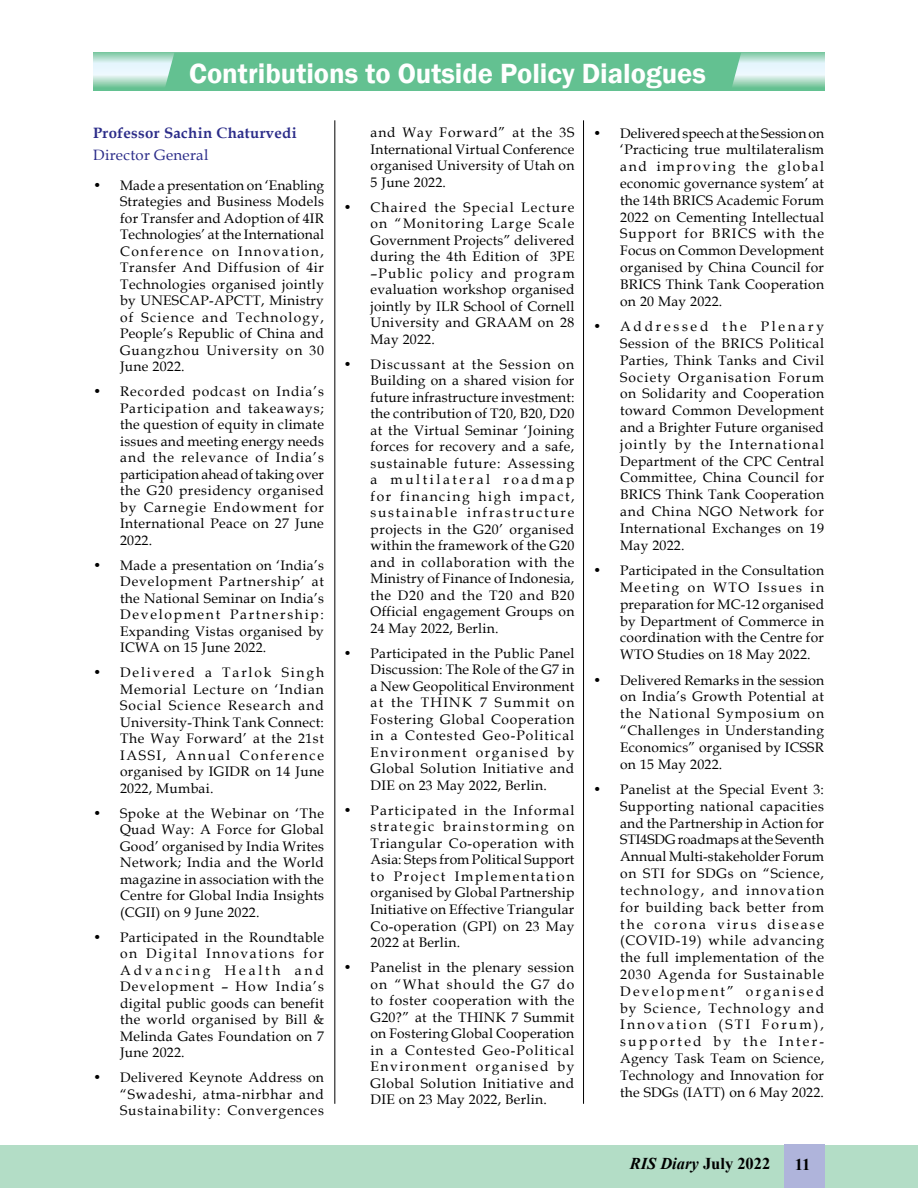
<style>
.page{position:relative;width:918px;height:1188px;background:#fff}
.page>*{position:absolute;margin:0;border:0;box-sizing:border-box;transform-origin:0 0}
.t1{font:600 28.5px "Franklin Gothic";color:#fff}
.t2{font:italic 700 16.5px "Times New Roman";color:#000}
.t3{font:700 16.5px "Times New Roman";color:#000}
.t4{font:700 15px "Book Antiqua";letter-spacing:.02em;color:#2b2c89}
.t5{font:15px "Book Antiqua";letter-spacing:.02em;color:#2b2c89}
.t6{font:13.8px/16.5px "Book Antiqua";letter-spacing:.02em;color:#000;text-align:justify}
.s1{font-style:normal}
</style>
<div class="page">
<div style="left:0;top:1145px;width:918px;height:43px;background:#b3ddc6"></div>
<div style="left:784px;top:1145px;width:40px;height:43px;background:#afb4db"></div>
<svg style="left:93px;top:53px;width:731px;height:37px;background:#bce3d6"></svg>
<div style="left:164px;top:53px;width:577px;height:37px;background:#63c191"></div>
<hr style="left:334px;top:120px;width:1px;height:984px;background:#000">
<hr style="left:583px;top:120px;width:1px;height:984px;background:#000">
<h1 class="t1" style="left:189px;top:56px;width:518px">Contributions to Outside Policy Dialogues</h1>
<p class="t4" style="left:93px;top:123px;width:205px">Professor Sachin Chaturvedi</p>
<p class="t5" style="left:93px;top:145px;width:117px">Director General</p>
<p class="t6" style="left:120px;top:176px;width:205px;text-indent:-27px">• Made a presentation on ‘Enabling Strategies and Business Models for Transfer and Adoption of 4IR Technologies’ at the International Conference on Innovation, Transfer And Diffusion of 4ir Technologies organised jointly by UNESCAP-APCTT, Ministry of Science and Technology, People’s Republic of China and Guangzhou University on 30<br>June 2022.</p>
<p class="t6" style="left:120px;top:383px;width:205px;text-indent:-27px">• Recorded podcast on India’s Participation and takeaways; the question of equity in climate issues and meeting energy needs and the relevance of India’s participation ahead of taking over the G20 presidency organised by Carnegie Endowment for International Peace on 27 June 2022.</p>
<p class="t6" style="left:120px;top:557px;width:205px;text-indent:-27px">• Made a presentation on ‘India’s Development Partnership’ at the National Seminar on India’s Development Partnership:<br>Expanding Vistas organised by ICWA on 15 June 2022.</p>
<p class="t6" style="left:120px;top:664px;width:205px;text-indent:-27px">• Delivered a Tarlok Singh Memorial Lecture on ‘Indian Social Science Research and University-Think Tank Connect:<br>The Way Forward’ at the 21st IASSI, Annual Conference organised by IGIDR on 14 June 2022, Mumbai.</p>
<p class="t6" style="left:120px;top:805px;width:205px;text-indent:-27px">• Spoke at the Webinar on ‘The Quad Way: A Force for Global Good’ organised by India Writes Network; India and the World magazine in association with the Centre for Global India Insights (CGII) on 9 June 2022.</p>
<p class="t6" style="left:120px;top:929px;width:205px;text-indent:-27px">• Participated in the Roundtable on Digital Innovations for Advancing Health and Development – How India’s digital public goods can benefit the world organised by Bill &amp; Melinda Gates Foundation on 7<br>June 2022.</p>
<p class="t6" style="left:120px;top:1069px;width:205px;text-indent:-27px">• Delivered Keynote Address on “Swadeshi, atma-nirbhar and Sustainability: Convergences</p>
<p class="t6" style="left:371px;top:124px;width:205px">and Way Forward” at the 3S International Virtual Conference organised University of Utah on 5 June 2022.</p>
<p class="t6" style="left:371px;top:199px;width:205px;text-indent:-27px">• Chaired the Special Lecture on “Monitoring Large Scale Government Projects” delivered during the 4th Edition of 3PE –Public policy and program evaluation workshop organised jointly by ILR School of Cornell University and GRAAM on 28<br>May 2022.</p>
<p class="t6" style="left:371px;top:356px;width:205px;text-indent:-27px">• Discussant at the Session on Building on a shared vision for future infrastructure investment: the contribution of T20, B20, D20 at the Virtual Seminar ‘Joining forces for recovery and a safe, sustainable future: Assessing a multilateral roadmap for financing high impact, sustainable infrastructure projects in the G20’ organised within the framework of the G20 and in collaboration with the Ministry of Finance of Indonesia, the D20 and the T20 and B20<br>Official engagement Groups on 24 May 2022, Berlin.</p>
<p class="t6" style="left:371px;top:645px;width:205px;text-indent:-27px">• Participated in the Public Panel Discussion: The Role of the G7 in a New Geopolitical Environment at the THINK 7 Summit on Fostering Global Cooperation in a Contested Geo-Political Environment organised by Global Solution Initiative and DIE on 23 May 2022, Berlin.</p>
<p class="t6" style="left:371px;top:802px;width:205px;text-indent:-27px">• Participated in the Informal strategic brainstorming on Triangular Co-operation with Asia: Steps from Political Support to Project Implementation organised by Global Partnership Initiative on Effective Triangular Co-operation (GPI) on 23 May 2022 at Berlin.</p>
<p class="t6" style="left:371px;top:959px;width:205px;text-indent:-27px">• Panelist in the plenary session on “What should the G7 do to foster cooperation with the G20?” at the THINK 7 Summit on Fostering Global Cooperation in a Contested Geo-Political Environment organised by Global Solution Initiative and DIE on 23 May 2022, Berlin.</p>
<p class="t6" style="left:620px;top:124px;width:206px;text-indent:-27px">• Delivered speech at the Session on ‘Practicing true multilateralism and improving the global economic governance system’ at the 14th BRICS Academic Forum 2022 on Cementing Intellectual Support for BRICS with the Focus on Common Development organised by China Council for BRICS Think Tank Cooperation on 20 May 2022.</p>
<p class="t6" style="left:620px;top:318px;width:205px;text-indent:-27px">• Addressed the Plenary Session of the BRICS Political Parties, Think Tanks and Civil Society Organisation Forum on Solidarity and Cooperation toward Common Development and a Brighter Future organised jointly by the International Department of the CPC Central Committee, China Council for BRICS Think Tank Cooperation and China NGO Network for International Exchanges on 19<br>May 2022.</p>
<p class="t6" style="left:620px;top:562px;width:205px;text-indent:-27px">• Participated in the Consultation Meeting on WTO Issues in preparation for MC-12 organised by Department of Commerce in coordination with the Centre for WTO Studies on 18 May 2022.</p>
<p class="t6" style="left:620px;top:671px;width:205px;text-indent:-27px">• Delivered Remarks in the session on India’s Growth Potential at the National Symposium on “Challenges in Understanding Economics” organised by ICSSR on 15 May 2022.</p>
<p class="t6" style="left:620px;top:781px;width:205px;text-indent:-27px">• Panelist at the Special Event 3:<br>Supporting national capacities and the Partnership in Action for STI4SDG roadmaps at the Seventh Annual Multi-stakeholder Forum on STI for SDGs on “Science, technology, and innovation for building back better from the corona virus disease (COVID-19) while advancing the full implementation of the 2030 Agenda for Sustainable Development” organised by Science, Technology and Innovation (STI Forum), supported by the Inter-Agency Task Team on Science, Technology and Innovation for the SDGs (IATT) on 6 May 2022.</p>
<p class="t2" style="left:630px;top:1152px;width:142px">RIS Diary <span class="s1">July 2022</span></p>
<p class="t3" style="left:795px;top:1152px;width:17px">11</p>
</div>
